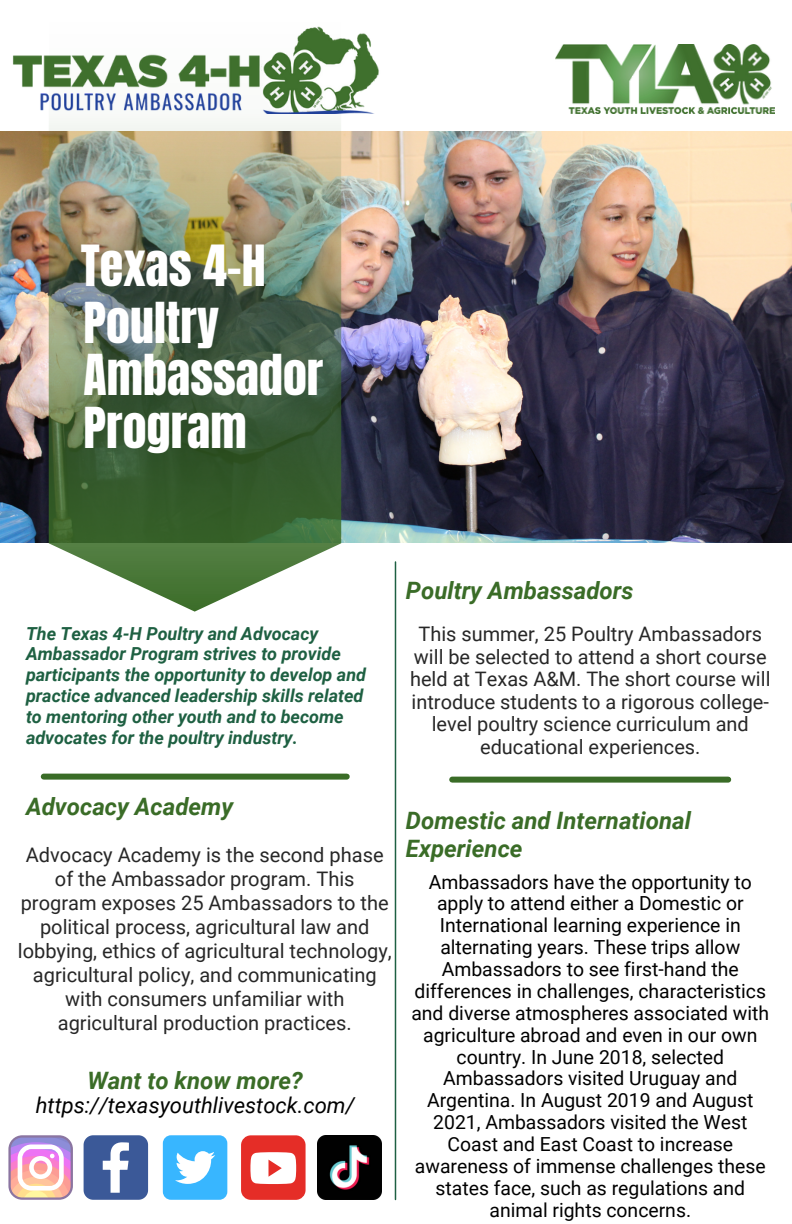
<style>
.page{position:relative;width:792px;height:1224px;background:#fff}
.page>*{position:absolute;margin:0;border:0;box-sizing:border-box;transform-origin:0 0}
.t1{font:48.2px "Anton";color:#fff}
.t2{font:48px/52.4px "Anton";color:#fff}
.t3{font:italic 700 24px/28.4px "Roboto";color:#3a6c27}
.t4{font:italic 22px "Roboto";color:#000}
.t5{font:20px/24px "Roboto";color:#272727;text-align:center}
.t6{font:19.4px/21.8px "Roboto";color:#000;text-align:center}
.t7{font:italic 700 18px/21px "Roboto";color:#1e6042}
</style>
<div class="page">
<img style="left:0;top:131px;width:792px;height:411px">
<img style="left:49px;top:113px;width:292px;height:499px">
<hr style="left:395px;top:562px;width:1px;height:637px;background:#1e6042">
<div style="left:44px;top:774px;width:303px;height:6px;background:#3a6c27"></div>
<div style="left:452px;top:777px;width:276px;height:6px;background:#3a6c27"></div>
<img style="left:555px;top:44px;width:219px;height:69px">
<svg style="left:8px;top:1135px;width:65px;height:65px"></svg>
<svg style="left:84px;top:1135px;width:64px;height:65px"></svg>
<svg style="left:163px;top:1135px;width:64px;height:65px"></svg>
<div style="left:241px;top:1135px;width:65px;height:65px;background:#e52d27;border-radius:10px"></div>
<svg style="left:250px;top:1152px;width:46px;height:32px"></svg>
<img style="left:317px;top:1135px;width:65px;height:65px">
<img style="left:12px;top:26px;width:367px;height:87px">
<p class="t1" style="left:81px;top:231px;width:187px">Texas 4-H</p>
<p class="t2" style="left:84px;top:297px;width:137px">Poultry</p>
<p class="t2" style="left:84px;top:350px;width:241px">Ambassador<br>Program</p>
<p class="t7" style="left:26px;top:623px;width:342px">The Texas 4-H Poultry and Advocacy Ambassador Program strives to provide participants the opportunity to develop and practice advanced leadership skills related to mentoring other youth and to become advocates for the poultry industry.</p>
<p class="t3" style="left:406px;top:576px;width:229px">Poultry Ambassadors</p>
<p class="t5" style="left:410px;top:623px;width:362px;line-height:22.4px">This summer, 25 Poultry Ambassadors will be selected to attend a short course held at Texas A&amp;M. The short course will introduce students to a rigorous college&shy;level poultry science curriculum and educational experiences.</p>
<p class="t3" style="left:26px;top:793px;width:209px">Advocacy Academy</p>
<p class="t5" style="left:18px;top:843px;width:375px">Advocacy Academy is the second phase of the Ambassador program. This program exposes 25 Ambassadors to the political process, agricultural law and lobbying, ethics of agricultural technology, agricultural policy, and communicating with consumers unfamiliar with agricultural production practices.</p>
<p class="t3" style="left:87px;top:1066px;width:217px">Want to know more?</p>
<p class="t4" style="left:36px;top:1092px;width:320px">https://texasyouthlivestock.com/</p>
<p class="t3" style="left:406px;top:806px;width:287px">Domestic and International<br>Experience</p>
<p class="t6" style="left:411px;top:871px;width:359px">Ambassadors have the opportunity to apply to attend either a Domestic or International learning experience in alternating years. These trips allow Ambassadors to see first-hand the differences in challenges, characteristics and diverse atmospheres associated with agriculture abroad and even in our own country. In June 2018, selected Ambassadors visited Uruguay and Argentina. In August 2019 and August 2021, Ambassadors visited the West Coast and East Coast to increase awareness of immense challenges these states face, such as regulations and animal rights concerns.</p>
</div>
